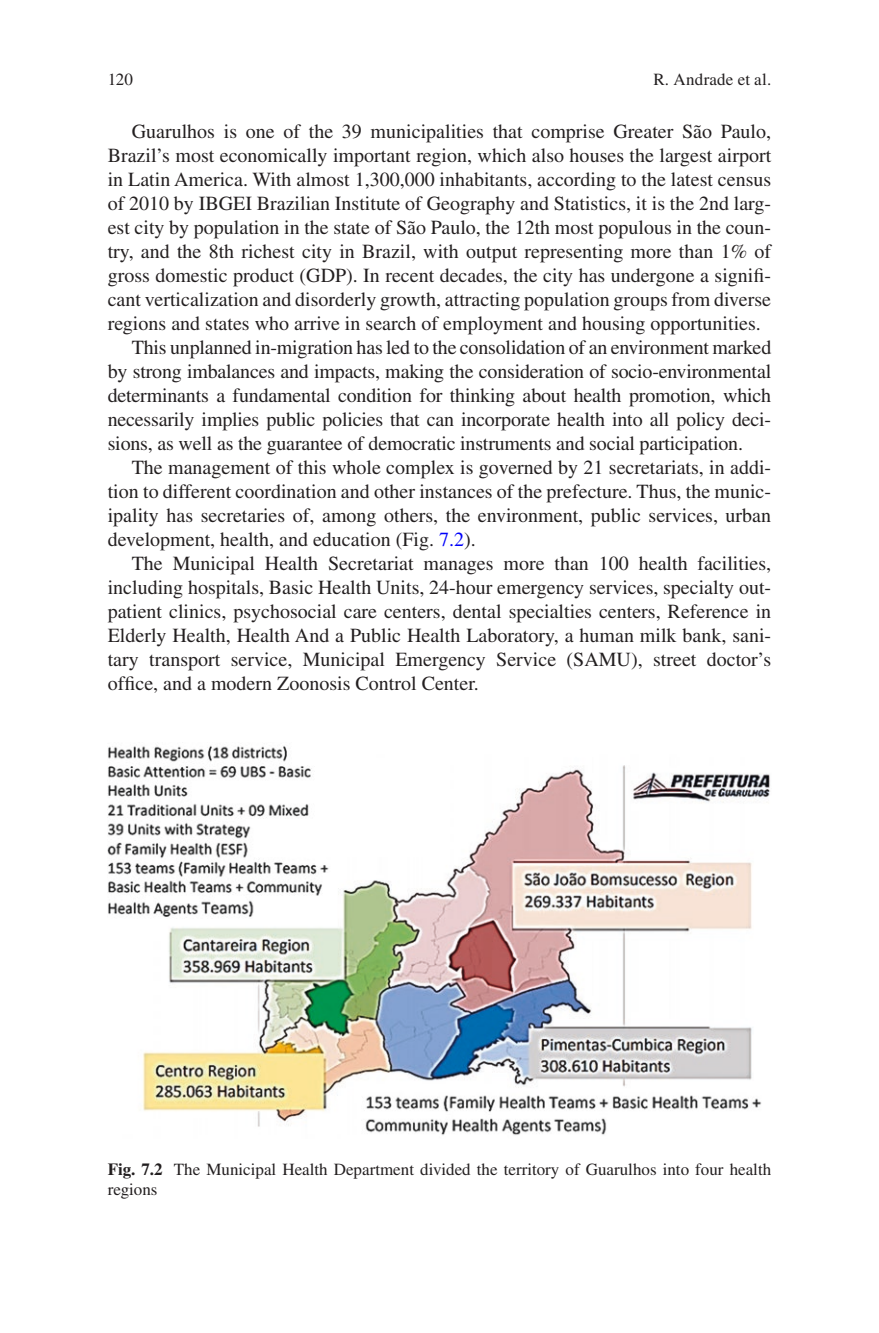
<style>
.page{position:relative;width:879px;height:1333px;background:#fff}
.page>*{position:absolute;margin:0;border:0;box-sizing:border-box;transform-origin:0 0}
.t1{font:20px "Xfbjyy Times LT Std";color:#231f20}
.t2{font:17px/20px "Xfbjyy Times LT Std";color:#231f20}
.t3{font:17px "Csvmnt Times LT Std";letter-spacing:.015em;color:#231f20}
.s1{color:#0000fa}
.s2{font-family:"Sbryhm Times LT Std";font-weight:700}
</style>
<div class="page">
<img style="left:108px;top:745px;width:662px;height:390px">
<p class="t3" style="left:653px;top:70px;width:119px">R. Andrade et al.</p>
<p class="t2" style="left:108px;top:69px;width:27px">120</p>
<p class="t1" style="left:132px;top:120px;width:641px">Guarulhos is one of the 39 municipalities that comprise Greater São Paulo,</p>
<p class="t1" style="left:108px;top:144px;width:665px">Brazil’s most economically important region, which also houses the largest airport</p>
<p class="t1" style="left:108px;top:168px;width:665px">in Latin America. With almost 1,300,000 inhabitants, according to the latest census</p>
<p class="t1" style="left:108px;top:192px;width:665px">of 2010 by IBGEI Brazilian Institute of Geography and Statistics, it is the 2nd larg-</p>
<p class="t1" style="left:108px;top:216px;width:665px">est city by population in the state of São Paulo, the 12th most populous in the coun-</p>
<p class="t1" style="left:108px;top:240px;width:665px">try, and the 8th richest city in Brazil, with output representing more than 1% of</p>
<p class="t1" style="left:108px;top:264px;width:665px">gross domestic product (GDP). In recent decades, the city has undergone a signifi-</p>
<p class="t1" style="left:108px;top:288px;width:665px">cant verticalization and disorderly growth, attracting population groups from diverse</p>
<p class="t1" style="left:108px;top:312px;width:655px">regions and states who arrive in search of employment and housing opportunities.</p>
<p class="t1" style="left:132px;top:336px;width:641px">This unplanned in-migration has led to the consolidation of an environment marked</p>
<p class="t1" style="left:108px;top:360px;width:665px">by strong imbalances and impacts, making the consideration of socio-environmental</p>
<p class="t1" style="left:108px;top:384px;width:665px">determinants a fundamental condition for thinking about health promotion, which</p>
<p class="t1" style="left:108px;top:408px;width:665px">necessarily implies public policies that can incorporate health into all policy deci-</p>
<p class="t1" style="left:108px;top:432px;width:637px">sions, as well as the guarantee of democratic instruments and social participation.</p>
<p class="t1" style="left:132px;top:456px;width:641px">The management of this whole complex is governed by 21 secretariats, in addi-</p>
<p class="t1" style="left:108px;top:480px;width:665px">tion to different coordination and other instances of the prefecture. Thus, the munic-</p>
<p class="t1" style="left:108px;top:504px;width:665px">ipality has secretaries of, among others, the environment, public services, urban</p>
<p class="t1" style="left:108px;top:528px;width:370px">development, health, and education (Fig. <span class="s1">7.2</span>).</p>
<p class="t1" style="left:132px;top:552px;width:641px">The Municipal Health Secretariat manages more than 100 health facilities,</p>
<p class="t1" style="left:108px;top:576px;width:665px">including hospitals, Basic Health Units, 24-hour emergency services, specialty out-</p>
<p class="t1" style="left:108px;top:600px;width:665px">patient clinics, psychosocial care centers, dental specialties centers, Reference in</p>
<p class="t1" style="left:108px;top:624px;width:665px">Elderly Health, Health And a Public Health Laboratory, a human milk bank, sani-</p>
<p class="t1" style="left:108px;top:648px;width:665px">tary transport service, Municipal Emergency Service (SAMU), street doctor’s</p>
<p class="t1" style="left:108px;top:672px;width:373px">office, and a modern Zoonosis Control Center.</p>
<p class="t2" style="left:108px;top:1158px;width:665px"><span class="s2">Fig. 7.2</span> The Municipal Health Department divided the territory of Guarulhos into four health regions</p>
</div>
